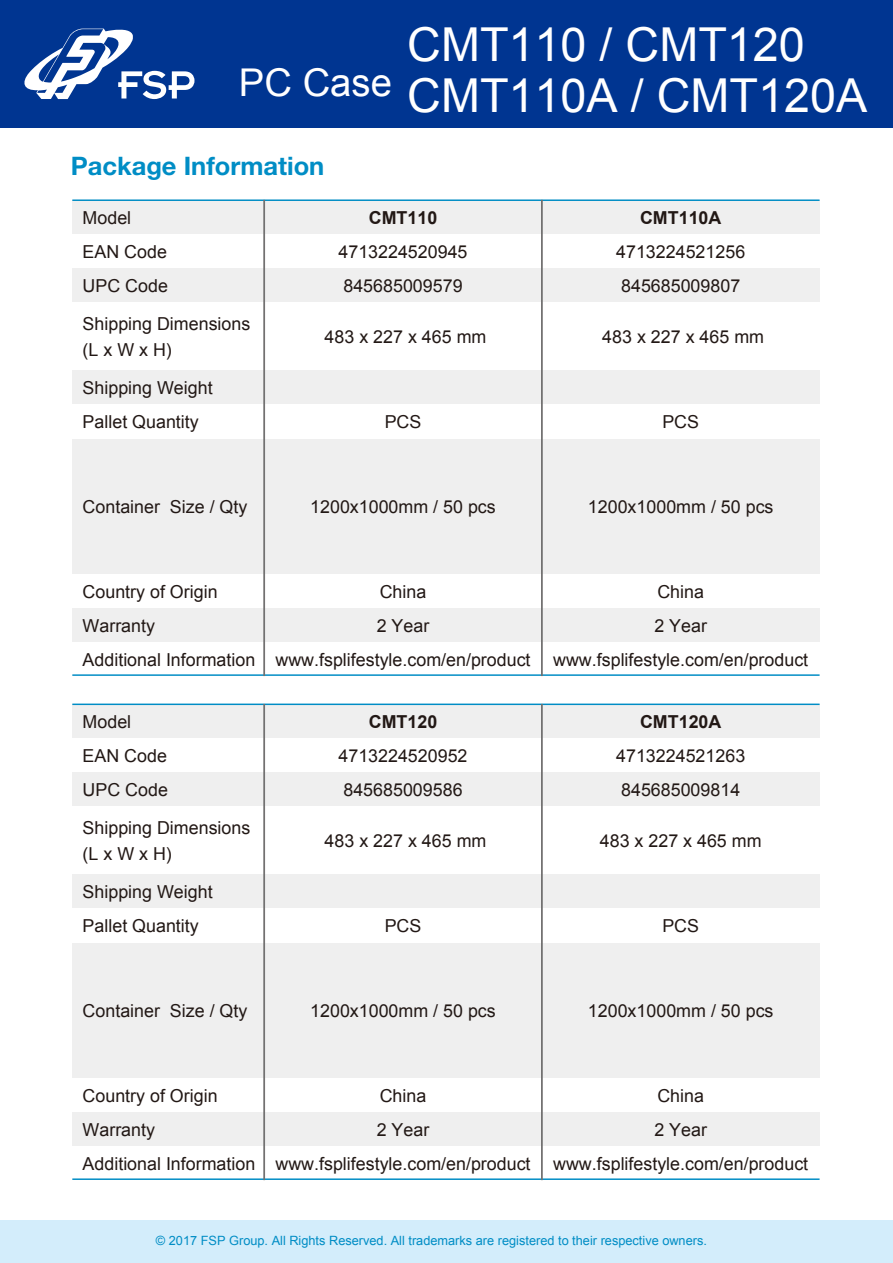
<style>
.page{position:relative;width:893px;height:1263px;background:#fff}
.page>*{position:absolute;margin:0;border:0;box-sizing:border-box;transform-origin:0 0}
.t1{font:46.8px/51px "Arial";color:#fff}
.t2{font:38.25px "Arial";color:#fff}
.t3{font:700 25.5px "Helvetica Neue LT Pro";color:#008dc5}
.t4{font:17.85px/34px "Arial";color:#221815}
.t5{font:700 17.85px "Arial";color:#221815}
.t6{font:12.75px "Arial";color:#008dc5}
</style>
<div class="page">
<div style="left:0;top:1220px;width:893px;height:43px;background:#d3edfb"></div>
<div style="left:72px;top:200px;width:748px;height:34px;background:#efefef"></div>
<div style="left:72px;top:268px;width:748px;height:34px;background:#efefef"></div>
<div style="left:72px;top:370px;width:748px;height:34px;background:#efefef"></div>
<div style="left:72px;top:439px;width:748px;height:34px;background:#efefef"></div>
<div style="left:72px;top:473px;width:748px;height:33px;background:#efefef"></div>
<div style="left:72px;top:506px;width:748px;height:34px;background:#efefef"></div>
<div style="left:72px;top:540px;width:748px;height:34px;background:#efefef"></div>
<div style="left:72px;top:608px;width:748px;height:33px;background:#efefef"></div>
<hr style="left:72px;top:674px;width:748px;height:2px;background:#008dc5">
<hr style="left:72px;top:199px;width:748px;height:2px;background:#008dc5">
<hr style="left:263px;top:200px;width:2px;height:476px;background:#727171">
<hr style="left:541px;top:200px;width:2px;height:476px;background:#727171">
<div style="left:72px;top:704px;width:748px;height:34px;background:#efefef"></div>
<div style="left:72px;top:772px;width:748px;height:34px;background:#efefef"></div>
<div style="left:72px;top:874px;width:748px;height:34px;background:#efefef"></div>
<div style="left:72px;top:943px;width:748px;height:34px;background:#efefef"></div>
<div style="left:72px;top:977px;width:748px;height:33px;background:#efefef"></div>
<div style="left:72px;top:1010px;width:748px;height:34px;background:#efefef"></div>
<div style="left:72px;top:1044px;width:748px;height:34px;background:#efefef"></div>
<div style="left:72px;top:1112px;width:748px;height:33px;background:#efefef"></div>
<hr style="left:72px;top:1178px;width:748px;height:2px;background:#008dc5">
<hr style="left:72px;top:703px;width:748px;height:2px;background:#008dc5">
<hr style="left:263px;top:704px;width:2px;height:476px;background:#727171">
<hr style="left:541px;top:704px;width:2px;height:476px;background:#727171">
<div style="left:0;top:0;width:893px;height:128px;background:#003591"></div>
<svg style="left:24px;top:28px;width:170px;height:71px"></svg>
<h2 class="t2" style="left:239px;top:58px;width:155px">PC Case</h2>
<h1 class="t1" style="left:407px;top:20px;width:462px">CMT110 / CMT120<br>CMT110A / CMT120A</h1>
<h3 class="t3" style="left:71px;top:150px;width:255px">Package Information</h3>
<p class="t4" style="left:83px;top:201px;width:87px">Model<br>EAN Code<br>UPC Code</p>
<p class="t4" style="left:83px;top:311px;width:169px;line-height:25.5px">Shipping Dimensions (L x W x H)</p>
<p class="t4" style="left:83px;top:371px;width:132px">Shipping Weight<br>Pallet Quantity</p>
<p class="t5" style="left:369px;top:206px;width:70px">CMT110</p>
<p class="t4" style="left:338px;top:235px;width:131px">4713224520945<br>845685009579</p>
<p class="t4" style="left:325px;top:320px;width:163px">483 x 227 x 465 mm</p>
<p class="t4" style="left:385px;top:405px;width:38px">PCS</p>
<p class="t5" style="left:640px;top:206px;width:83px">CMT110A</p>
<p class="t4" style="left:616px;top:235px;width:131px">4713224521256<br>845685009807</p>
<p class="t4" style="left:602px;top:320px;width:163px">483 x 227 x 465 mm</p>
<p class="t4" style="left:662px;top:405px;width:38px">PCS</p>
<p class="t4" style="left:83px;top:490px;width:166px">Container Size / Qty</p>
<p class="t4" style="left:310px;top:490px;width:187px">1200x1000mm / 50 pcs</p>
<p class="t4" style="left:588px;top:490px;width:187px">1200x1000mm / 50 pcs</p>
<p class="t4" style="left:83px;top:575px;width:174px">Country of Origin<br>Warranty<br>Additional Information</p>
<p class="t4" style="left:83px;top:705px;width:87px">Model<br>EAN Code<br>UPC Code</p>
<p class="t4" style="left:83px;top:815px;width:169px;line-height:25.5px">Shipping Dimensions (L x W x H)</p>
<p class="t4" style="left:83px;top:875px;width:132px">Shipping Weight<br>Pallet Quantity</p>
<p class="t4" style="left:275px;top:575px;width:257px;text-align:center">China<br>2 Year www.fsplifestyle.com/en/product</p>
<p class="t5" style="left:369px;top:710px;width:70px">CMT120</p>
<p class="t4" style="left:338px;top:739px;width:131px">4713224520952<br>845685009586</p>
<p class="t4" style="left:325px;top:824px;width:163px">483 x 227 x 465 mm</p>
<p class="t4" style="left:385px;top:909px;width:38px">PCS</p>
<p class="t4" style="left:553px;top:575px;width:257px;text-align:center">China<br>2 Year www.fsplifestyle.com/en/product</p>
<p class="t5" style="left:640px;top:710px;width:83px">CMT120A</p>
<p class="t4" style="left:616px;top:739px;width:131px">4713224521263<br>845685009814</p>
<p class="t4" style="left:600px;top:824px;width:163px">483 x 227 x 465 mm</p>
<p class="t4" style="left:662px;top:909px;width:38px">PCS</p>
<p class="t4" style="left:83px;top:994px;width:166px">Container Size / Qty</p>
<p class="t4" style="left:310px;top:994px;width:187px">1200x1000mm / 50 pcs</p>
<p class="t4" style="left:588px;top:994px;width:187px">1200x1000mm / 50 pcs</p>
<p class="t4" style="left:83px;top:1079px;width:174px">Country of Origin<br>Warranty<br>Additional Information</p>
<p class="t4" style="left:275px;top:1079px;width:257px;text-align:center">China<br>2 Year www.fsplifestyle.com/en/product</p>
<p class="t4" style="left:553px;top:1079px;width:257px;text-align:center">China<br>2 Year www.fsplifestyle.com/en/product</p>
<p class="t6" style="left:156px;top:1232px;width:553px">© 2017 FSP Group. All Rights Reserved. All trademarks are registered to their respective owners.</p>
</div>
